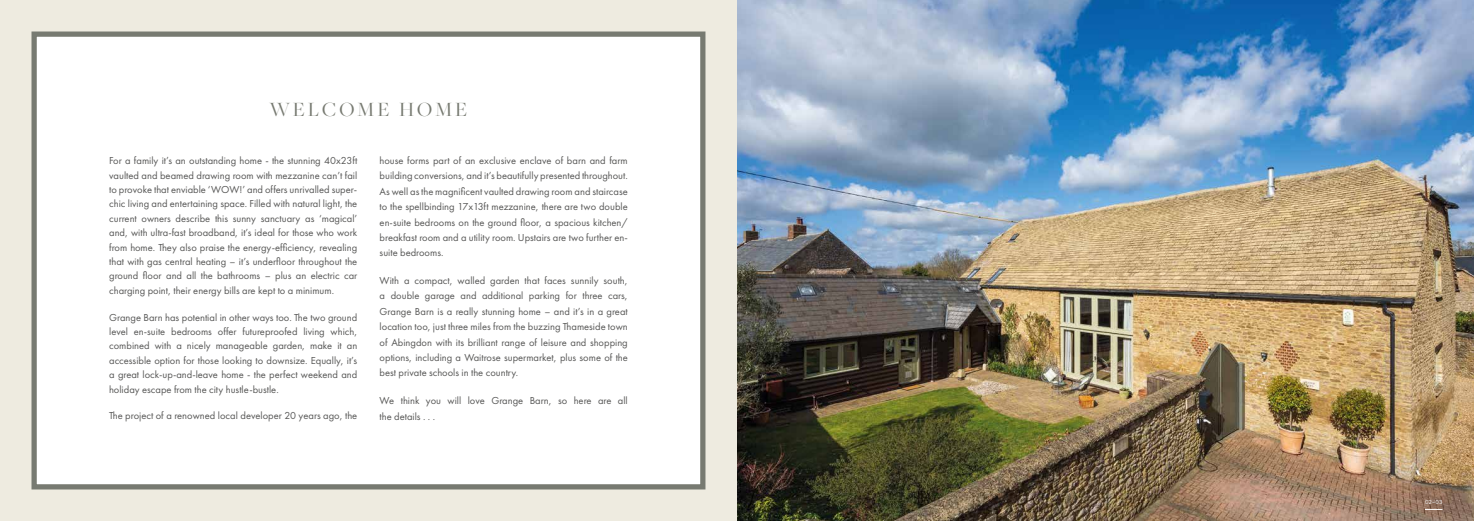
<style>
.page{position:relative;width:1474px;height:521px;background:#fff}
.page>*{position:absolute;margin:0;border:0;box-sizing:border-box;transform-origin:0 0}
.t1{font:21px "Freight Big Pro";letter-spacing:.14em;color:#777a71}
.t2{font:10.5px/14.4px "Futura PT";color:#575756;text-align:justify}
.t3{font:6.12px "Futura PT";color:#fff}
</style>
<div class="page">
<img style="left:737px;top:0;width:736px;height:521px">
<div style="left:0;top:0;width:737px;height:521px;background:#eeebe0"></div>
<div style="left:32px;top:32px;width:673px;height:457px;background:#fff;border:5px solid #777a71"></div>
<svg style="left:1424px;top:509px;width:18px;height:1px"></svg>
<h1 class="t1" style="left:270px;top:95px;width:199px">WELCOME HOME</h1>
<p class="t2" style="left:109px;top:153px;width:250px">For a family it’s an outstanding home - the stunning 40x23ft vaulted and beamed drawing room with mezzanine can’t fail to provoke that enviable ‘WOW!’ and offers unrivalled super&shy;chic living and entertaining space. Filled with natural light, the current owners describe this sunny sanctuary as ‘magical’ and, with ultra-fast broadband, it’s ideal for those who work from home. They also praise the energy-efficiency, revealing that with gas central heating – it’s underfloor throughout the ground floor and all the bathrooms – plus an electric car charging point, their energy bills are kept to a minimum.</p>
<p class="t2" style="left:109px;top:310px;width:250px">Grange Barn has potential in other ways too. The two ground level en-suite bedrooms offer futureproofed living which, combined with a nicely manageable garden, make it an accessible option for those looking to downsize. Equally, it’s a great lock-up-and-leave home - the perfect weekend and holiday escape from the city hustle-bustle.</p>
<p class="t2" style="left:109px;top:409px;width:250px">The project of a renowned local developer 20 years ago, the</p>
<p class="t2" style="left:379px;top:153px;width:250px;line-height:15.4px">house forms part of an exclusive enclave of barn and farm building conversions, and it’s beautifully presented throughout.<br>As well as the magnificent vaulted drawing room and staircase to the spellbinding 17x13ft mezzanine, there are two double en-suite bedrooms on the ground floor, a spacious kitchen/ breakfast room and a utility room. Upstairs are two further en&shy;suite bedrooms.</p>
<p class="t2" style="left:379px;top:273px;width:250px;line-height:15.4px">With a compact, walled garden that faces sunnily south, a double garage and additional parking for three cars, Grange Barn is a really stunning home – and it’s in a great location too, just three miles from the buzzing Thameside town of Abingdon with its brilliant range of leisure and shopping options, including a Waitrose supermarket, plus some of the best private schools in the country.</p>
<p class="t2" style="left:379px;top:393px;width:250px;line-height:15.4px">We think you will love Grange Barn, so here are all the details . . .</p>
<p class="t3" style="left:1424px;top:499px;width:19px">02–03</p>
</div>
